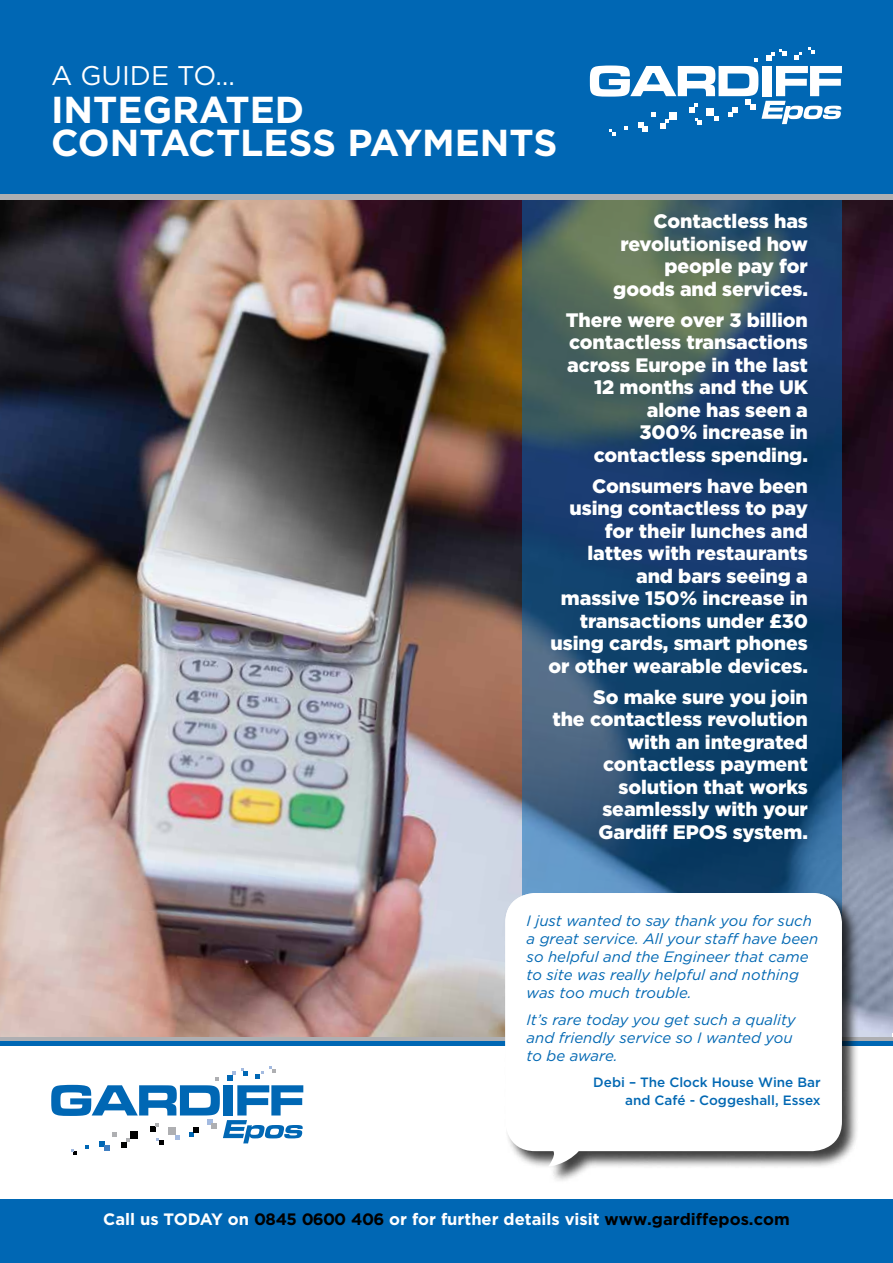
<style>
.page{position:relative;width:893px;height:1263px;background:#fff}
.page>*{position:absolute;margin:0;border:0;box-sizing:border-box;transform-origin:0 0}
.t1{font:700 37.5px/33px "Gotham";color:#fff}
.t2{font:27px "Gotham";color:#fff}
.t3{font:900 19.5px/22.5px "Gotham";letter-spacing:-.005em;color:#fff;text-align:right}
.t4{font:700 16.5px "Gotham";color:#fff}
.t5{font:italic 15px/18px "Gotham";color:#0268b3}
.t6{font:500 13.5px/18px "Gotham";color:#0268b3;text-align:right}
.s1{color:#000}
</style>
<div class="page">
<img style="left:0;top:200px;width:893px;height:837px">
<svg style="left:522px;top:200px;width:320px;height:692px;background:#274d6c"></svg>
<div style="left:0;top:0;width:893px;height:200px;background:linear-gradient(to right,#aeafb2,#aeafb2)"></div>
<div style="left:0;top:0;width:893px;height:193px;background:#0067b4"></div>
<div style="left:0;top:1199px;width:893px;height:64px;background:#0067b4"></div>
<svg style="left:51px;top:1066px;width:252px;height:89px"></svg>
<svg style="left:590px;top:47px;width:252px;height:89px"></svg>
<svg style="left:0;top:1037px;width:893px;height:5px;background:#8ba0b2"></svg>
<hr style="left:0;top:1042px;width:893px;height:4px;background:#0067b4">
<div style="left:504px;top:892px;width:356px;height:292px;background:#000;opacity:.75"></div>
<svg style="left:505px;top:893px;width:337px;height:274px"></svg>
<h2 class="t2" style="left:51px;top:59px;width:185px">A GUIDE TO…</h2>
<h1 class="t1" style="left:51px;top:93px;width:508px">INTEGRATED<br>CONTACTLESS PAYMENTS</h1>
<p class="t3" style="left:613px;top:210px;width:196px">Contactless has revolutionised how people pay for goods and services.</p>
<p class="t3" style="left:566px;top:308px;width:244px">There were over 3 billion contactless transactions across Europe in the last<br>12 months and the UK alone has seen a<br>300% increase in contactless spending.</p>
<p class="t3" style="left:548px;top:474px;width:261px">Consumers have been using contactless to pay for their lunches and lattes with restaurants and bars seeing a<br>massive 150% increase in transactions under £30 using cards, smart phones or other wearable devices.</p>
<p class="t3" style="left:552px;top:685px;width:257px">So make sure you join<br>the contactless revolution with an integrated contactless payment solution that works seamlessly with your<br>Gardiff EPOS system.</p>
<p class="t5" style="left:527px;top:912px;width:293px">I just wanted to say thank you for such a great service. All your staff have been so helpful and the Engineer that came to site was really helpful and nothing was too much trouble.</p>
<p class="t5" style="left:527px;top:1010px;width:271px">It’s rare today you get such a quality and friendly service so I wanted you to be aware.</p>
<p class="t6" style="left:593px;top:1073px;width:229px">Debi – The Clock House Wine Bar and Café - Coggeshall, Essex</p>
<p class="t4" style="left:103px;top:1208px;width:688px">Call us TODAY on <span class="s1">0845 0600 406</span> or for further details visit <span class="s1">www.gardiffepos.com</span></p>
</div>
